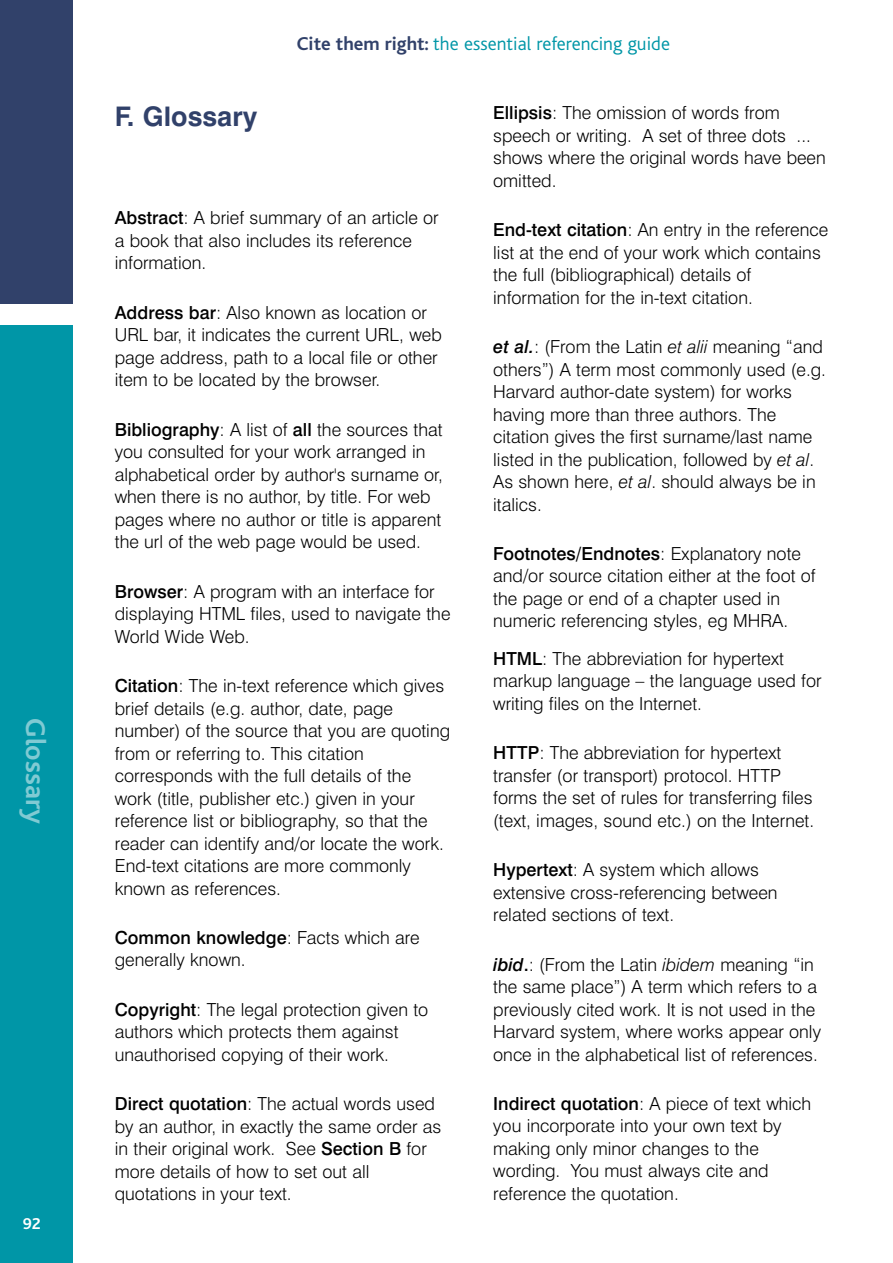
<style>
.page{position:relative;width:893px;height:1263px;background:#fff}
.page>*{position:absolute;margin:0;border:0;box-sizing:border-box;transform-origin:0 0}
.t1{font:700 28.5px "Bliss";color:#80cad3}
.t2{font:700 27px "Swiss 721 BT";color:#31416a}
.t3{font:300 19.5px "Bliss";color:#0096a7}
.t4{font:300 18px/22.5px "Swiss 721 BT";color:#000}
.t5{font:700 16.5px "Bliss";color:#fff}
.s1{font-weight:700;color:#31416a}
.s2{font-weight:500}
.s3{font-weight:500;font-style:italic}
.s4{font-style:italic}
</style>
<div class="page">
<div style="left:0;top:0;width:72px;height:1263px;background:#0096a7"></div>
<div style="left:0;top:9px;width:72px;height:316px;background:#fff"></div>
<div style="left:0;top:0;width:72px;height:304px;background:#31416a"></div>
<h1 class="t1" style="left:45px;top:718px;width:107px;rotate:90deg">Glossary</h1>
<p class="t5" style="left:23px;top:1218px;width:19px">92</p>
<p class="t3" style="left:297px;top:38px;width:375px"><span class="s1">Cite them right:</span> the essential referencing guide</p>
<h2 class="t2" style="left:115px;top:106px;width:144px">F. Glossary</h2>
<p class="t4" style="left:115px;top:209px;width:325px"><span class="s2">Abstract</span>: A brief summary of an article or a book that also includes its reference information.</p>
<p class="t4" style="left:115px;top:303px;width:328px"><span class="s2">Address bar</span>: Also known as location or URL bar, it indicates the current URL, web page address, path to a local file or other item to be located by the browser.</p>
<p class="t4" style="left:115px;top:420px;width:330px"><span class="s2">Bibliography</span>: A list of <span class="s2">all</span> the sources that you consulted for your work arranged in alphabetical order by author's surname or, when there is no author, by title. For web pages where no author or title is apparent the url of the web page would be used.</p>
<p class="t4" style="left:115px;top:582px;width:337px"><span class="s2">Browser</span>: A program with an interface for displaying HTML files, used to navigate the<br>World Wide Web.</p>
<p class="t4" style="left:115px;top:676px;width:337px"><span class="s2">Citation</span>: The in-text reference which gives brief details (e.g. author, date, page number) of the source that you are quoting from or referring to. This citation corresponds with the full details of the work (title, publisher etc.) given in your reference list or bibliography, so that the reader can identify and/or locate the work.<br>End-text citations are more commonly known as references.</p>
<p class="t4" style="left:115px;top:928px;width:306px"><span class="s2">Common knowledge</span>: Facts which are generally known.</p>
<p class="t4" style="left:115px;top:1000px;width:315px"><span class="s2">Copyright</span>: The legal protection given to authors which protects them against unauthorised copying of their work.</p>
<p class="t4" style="left:115px;top:1094px;width:328px"><span class="s2">Direct quotation</span>: The actual words used by an author, in exactly the same order as in their original work. See <span class="s2">Section B</span> for more details of how to set out all quotations in your text.</p>
<p class="t4" style="left:493px;top:103px;width:334px"><span class="s2">Ellipsis</span>: The omission of words from speech or writing. A set of three dots ... shows where the original words have been omitted.</p>
<p class="t4" style="left:493px;top:220px;width:336px"><span class="s2">End-text citation</span>: An entry in the reference list at the end of your work which contains the full (bibliographical) details of information for the in-text citation.</p>
<p class="t4" style="left:493px;top:337px;width:334px"><span class="s3">et al.</span>: (From the Latin <span class="s4">et alii</span> meaning “and others”) A term most commonly used (e.g.<br>Harvard author-date system) for works having more than three authors. The citation gives the first surname/last name listed in the publication, followed by <span class="s4">et al</span>.<br>As shown here, <span class="s4">et al</span>. should always be in italics.</p>
<p class="t4" style="left:493px;top:544px;width:324px"><span class="s2">Footnotes/Endnotes</span>: Explanatory note and/or source citation either at the foot of the page or end of a chapter used in numeric referencing styles, eg MHRA.</p>
<p class="t4" style="left:493px;top:649px;width:330px"><span class="s2">HTML</span>: The abbreviation for hypertext markup language – the language used for writing files on the Internet.</p>
<p class="t4" style="left:493px;top:743px;width:322px"><span class="s2">HTTP</span>: The abbreviation for hypertext transfer (or transport) protocol. HTTP forms the set of rules for transferring files (text, images, sound etc.) on the Internet.</p>
<p class="t4" style="left:493px;top:860px;width:286px"><span class="s2">Hypertext</span>: A system which allows extensive cross-referencing between related sections of text.</p>
<p class="t4" style="left:493px;top:955px;width:329px"><span class="s3">ibid</span><span class="s2">.</span>: (From the Latin <span class="s4">ibidem</span> meaning “in the same place”) A term which refers to a previously cited work. It is not used in the Harvard system, where works appear only once in the alphabetical list of references.</p>
<p class="t4" style="left:493px;top:1094px;width:319px"><span class="s2">Indirect quotation</span>: A piece of text which you incorporate into your own text by making only minor changes to the wording. You must always cite and reference the quotation.</p>
</div>
